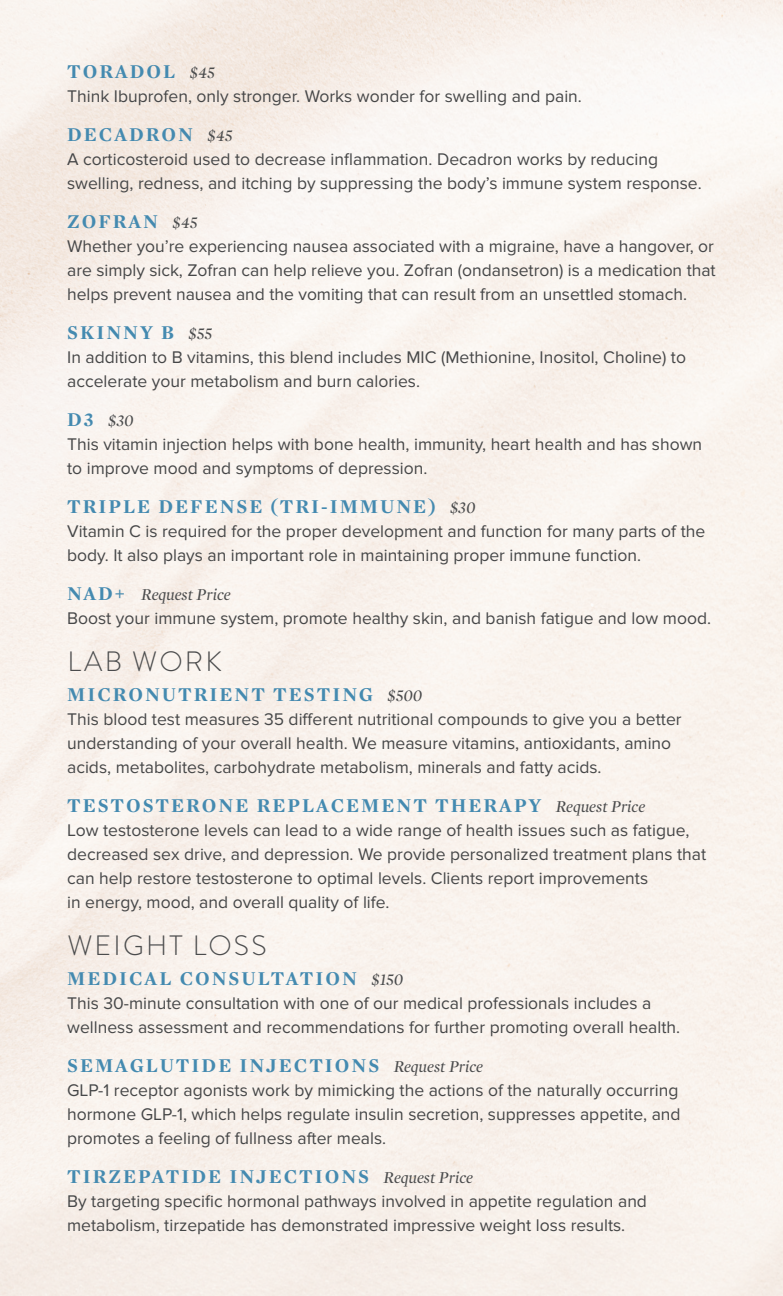
<style>
.page{position:relative;width:783px;height:1296px;background:#fff}
.page>*{position:absolute;margin:0;border:0;box-sizing:border-box;transform-origin:0 0}
.Category{font:300 28px "Brandon Grotesque";letter-spacing:.08em;color:#4b4c4d}
.t1{font:700 20px "Mercury Display";letter-spacing:.1em;color:#448ab0}
.Treatment_desc{font:17.6px/24px "Proxima Nova";color:#464748}
.t2{font:italic 17px "Mercury Display";color:#4b4c4d}
.s1{font-weight:400;font-style:italic;font-size:17px;color:#4b4c4d}
.s2{font-weight:700;font-style:normal;font-size:20px;color:#448ab0}
</style>
<div class="page">
<p class="t1" style="left:67px;top:56px;width:149px">TORADOL <span class="s1">$45</span></p>
<p class="Treatment_desc" style="left:67px;top:84px;width:516px">Think Ibuprofen, only stronger. Works wonder for swelling and pain.</p>
<p class="t1" style="left:67px;top:119px;width:167px">DECADRON <span class="s1">$45</span></p>
<p class="Treatment_desc" style="left:67px;top:147px;width:636px">A corticosteroid used to decrease inflammation. Decadron works by reducing swelling, redness, and itching by suppressing the body’s immune system response.</p>
<p class="t1" style="left:67px;top:206px;width:132px">ZOFRAN <span class="s1">$45</span></p>
<p class="Treatment_desc" style="left:67px;top:234px;width:650px;text-align:justify">Whether you’re experiencing nausea associated with a migraine, have a hangover, or are simply sick, Zofran can help relieve you. Zofran (ondansetron) is a medication that helps prevent nausea and the vomiting that can result from an unsettled stomach.</p>
<p class="t1" style="left:67px;top:317px;width:147px">SKINNY B <span class="s1">$55</span></p>
<p class="Treatment_desc" style="left:67px;top:345px;width:620px">In addition to B vitamins, this blend includes MIC (Methionine, Inositol, Choline) to accelerate your metabolism and burn calories.</p>
<p class="t2" style="left:67px;top:408px;width:68px"><span class="s2">D3</span> $30</p>
<p class="Treatment_desc" style="left:67px;top:432px;width:637px">This vitamin injection helps with bone health, immunity, heart health and has shown to improve mood and symptoms of depression.</p>
<p class="t1" style="left:67px;top:491px;width:410px">TRIPLE DEFENSE (TRI-IMMUNE) <span class="s1">$30</span></p>
<p class="Treatment_desc" style="left:67px;top:519px;width:640px">Vitamin C is required for the proper development and function for many parts of the body. It also plays an important role in maintaining proper immune function.</p>
<p class="t2" style="left:67px;top:582px;width:165px"><span class="s2">NAD+</span> Request Price</p>
<p class="Treatment_desc" style="left:67px;top:606px;width:645px">Boost your immune system, promote healthy skin, and banish fatigue and low mood.</p>
<p class="Category" style="left:67px;top:642px;width:156px">LAB WORK</p>
<p class="t1" style="left:67px;top:679px;width:357px">MICRONUTRIENT TESTING <span class="s1">$500</span></p>
<p class="Treatment_desc" style="left:67px;top:707px;width:616px">This blood test measures 35 different nutritional compounds to give you a better understanding of your overall health. We measure vitamins, antioxidants, amino acids, metabolites, carbohydrate metabolism, minerals and fatty acids.</p>
<p class="t1" style="left:67px;top:790px;width:580px">TESTOSTERONE REPLACEMENT THERAPY <span class="s1">Request Price</span></p>
<p class="Treatment_desc" style="left:67px;top:818px;width:641px">Low testosterone levels can lead to a wide range of health issues such as fatigue, decreased sex drive, and depression. We provide personalized treatment plans that can help restore testosterone to optimal levels. Clients report improvements<br>in energy, mood, and overall quality of life.</p>
<p class="Category" style="left:67px;top:926px;width:201px">WEIGHT LOSS</p>
<p class="t1" style="left:67px;top:963px;width:338px">MEDICAL CONSULTATION <span class="s1">$150</span></p>
<p class="Treatment_desc" style="left:67px;top:991px;width:615px">This 30-minute consultation with one of our medical professionals includes a wellness assessment and recommendations for further promoting overall health.</p>
<p class="t1" style="left:67px;top:1050px;width:417px">SEMAGLUTIDE INJECTIONS <span class="s1">Request Price</span></p>
<p class="Treatment_desc" style="left:67px;top:1078px;width:615px">GLP-1 receptor agonists work by mimicking the actions of the naturally occurring hormone GLP-1, which helps regulate insulin secretion, suppresses appetite, and promotes a feeling of fullness after meals.</p>
<p class="t1" style="left:67px;top:1161px;width:407px">TIRZEPATIDE INJECTIONS <span class="s1">Request Price</span></p>
<p class="Treatment_desc" style="left:67px;top:1189px;width:581px">By targeting specific hormonal pathways involved in appetite regulation and metabolism, tirzepatide has demonstrated impressive weight loss results.</p>
</div>
